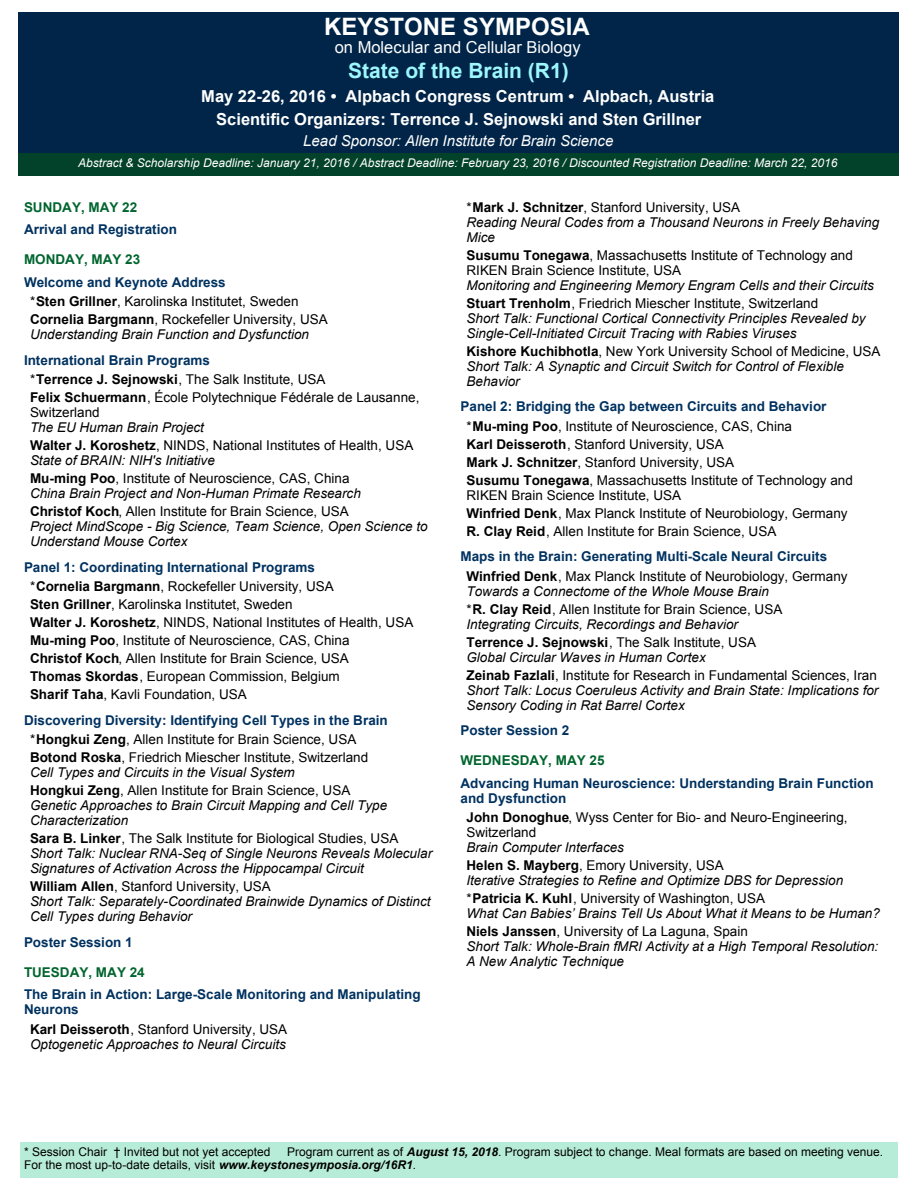
<style>
.page{position:relative;width:918px;height:1188px;background:#fff}
.page>*{position:absolute;margin:0;border:0;box-sizing:border-box;transform-origin:0 0}
.t1{font:700 24px "Arial";color:#fff}
.t2{font:700 21px "Arial";color:#9df7fd}
.t3{font:700 16.5px/22.5px "Arial";color:#fff;text-align:center}
.t4{font:16.5px "Arial";color:#fff}
.t5{font:italic 15px "Arial";color:#fff}
.t6{font:italic 13.5px/15px "Arial";color:#000}
.t7{font:13.5px/18px "Arial";color:#000}
.t8{font:700 13.5px/19.5px "Arial";color:#003260}
.t9{font:700 13.5px "Arial";color:#00652e}
.t10{font:12px/13.5px "Arial";color:#000}
.t11{font:italic 12px "Arial";color:#fff}
.s1{font-weight:700;color:#003260}
.s2{font-weight:700}
.s3{font-weight:700;font-style:normal}
.s4{font-style:normal}
.s5{font-weight:400;color:#000}
.s6{color:#000}
.s7{font-style:italic}
.s8{font-weight:700;font-style:italic}
</style>
<div class="page">
<div style="left:20px;top:1142px;width:877px;height:36px;background:#b7ecd8"></div>
<div style="left:18px;top:12px;width:881px;height:141px;background:#012548"></div>
<div style="left:18px;top:153px;width:881px;height:23px;background:#02412a"></div>
<h1 class="t1" style="left:324px;top:17px;width:267px">KEYSTONE SYMPOSIA</h1>
<p class="t4" style="left:335px;top:40px;width:247px">on Molecular and Cellular Biology</p>
<h2 class="t2" style="left:348px;top:63px;width:222px">State of the Brain (R1)</h2>
<p class="t3" style="left:201px;top:86px;width:515px">May 22-26, 2016 • Alpbach Congress Centrum • Alpbach, Austria<br>Scientific Organizers: Terrence J. Sejnowski and Sten Grillner</p>
<p class="t5" style="left:303px;top:135px;width:312px">Lead Sponsor: Allen Institute for Brain Science</p>
<p class="t11" style="left:78px;top:158px;width:761px">Abstract &amp; Scholarship Deadline: January 21, 2016 / Abstract Deadline: February 23, 2016 / Discounted Registration Deadline: March 22, 2016</p>
<p class="t9" style="left:24px;top:202px;width:115px">SUNDAY, MAY 22</p>
<p class="t8" style="left:24px;top:221px;width:155px">Arrival and Registration</p>
<p class="t9" style="left:24px;top:254px;width:118px">MONDAY, MAY 23</p>
<p class="t7" style="left:30px;top:273px;width:270px;line-height:19.5px;text-indent:-6px"><span class="s1">Welcome and Keynote Address<br></span>*<span class="s2">Sten Grillner</span>, Karolinska Institutet, Sweden</p>
<p class="t6" style="left:30px;top:313px;width:299px"><span class="s3">Cornelia Bargmann</span><span class="s4">, Rockefeller University, USA<br></span>Understanding Brain Function and Dysfunction</p>
<p class="t8" style="left:30px;top:351px;width:297px;text-indent:-6px">International Brain Programs<br><span class="s5">*</span><span class="s6">Terrence J. Sejnowski</span><span class="s5">, The Salk Institute, USA</span></p>
<p class="t7" style="left:30px;top:391px;width:391px;line-height:15px"><span class="s2">Felix Schuermann</span>, École Polytechnique Fédérale de Lausanne,<br>Switzerland</p>
<p class="t7" style="left:30px;top:420px;width:385px"><span class="s7">The EU Human Brain Project<br></span><span class="s2">Walter J. Koroshetz</span>, NINDS, National Institutes of Health, USA</p>
<p class="t7" style="left:30px;top:453px;width:321px"><span class="s7">State of BRAIN: NIH's Initiative<br></span><span class="s2">Mu-ming Poo</span>, Institute of Neuroscience, CAS, China</p>
<p class="t6" style="left:30px;top:485px;width:332px;line-height:18px">China Brain Project and Non-Human Primate Research<br><span class="s3">Christof Koch</span><span class="s4">, Allen Institute for Brain Science, USA</span></p>
<p class="t6" style="left:30px;top:520px;width:399px">Project MindScope - Big Science, Team Science, Open Science to<br>Understand Mouse Cortex</p>
<p class="t8" style="left:30px;top:558px;width:305px;text-indent:-6px">Panel 1: Coordinating International Programs <span class="s5">*</span><span class="s6">Cornelia Bargmann</span><span class="s5">, Rockefeller University, USA</span></p>
<p class="t7" style="left:30px;top:597px;width:385px"><span class="s2">Sten Grillner</span>, Karolinska Institutet, Sweden<br><span class="s2">Walter J. Koroshetz</span>, NINDS, National Institutes of Health, USA <span class="s2">Mu-ming Poo</span>, Institute of Neuroscience, CAS, China<br><span class="s2">Christof Koch</span>, Allen Institute for Brain Science, USA<br><span class="s2">Thomas Skordas</span>, European Commission, Belgium<br><span class="s2">Sharif Taha</span>, Kavli Foundation, USA</p>
<p class="t8" style="left:30px;top:711px;width:359px;text-indent:-6px">Discovering Diversity: Identifying Cell Types in the Brain <span class="s5">*</span><span class="s6">Hongkui Zeng</span><span class="s5">, Allen Institute for Brain Science, USA</span></p>
<p class="t7" style="left:30px;top:751px;width:340px;line-height:15px"><span class="s2">Botond Roska</span>, Friedrich Miescher Institute, Switzerland<br><span class="s7">Cell Types and Circuits in the Visual System</span></p>
<p class="t6" style="left:30px;top:784px;width:359px"><span class="s3">Hongkui Zeng</span><span class="s4">, Allen Institute for Brain Science, USA<br></span>Genetic Approaches to Brain Circuit Mapping and Cell Type<br>Characterization</p>
<p class="t6" style="left:30px;top:832px;width:404px"><span class="s3">Sara B. Linker</span><span class="s4">, The Salk Institute for Biological Studies, USA<br></span>Short Talk: Nuclear RNA-Seq of Single Neurons Reveals Molecular<br>Signatures of Activation Across the Hippocampal Circuit</p>
<p class="t6" style="left:30px;top:880px;width:402px"><span class="s3">William Allen</span><span class="s4">, Stanford University, USA<br></span>Short Talk: Separately-Coordinated Brainwide Dynamics of Distinct<br>Cell Types during Behavior</p>
<p class="t8" style="left:24px;top:933px;width:110px">Poster Session 1</p>
<p class="t9" style="left:24px;top:967px;width:122px">TUESDAY, MAY 24</p>
<p class="t8" style="left:24px;top:988px;width:398px;line-height:15px">The Brain in Action: Large-Scale Monitoring and Manipulating<br>Neurons</p>
<p class="t6" style="left:30px;top:1022px;width:259px"><span class="s3">Karl Deisseroth</span><span class="s4">, Stanford University, USA<br></span>Optogenetic Approaches to Neural Circuits</p>
<p class="t6" style="left:466px;top:200px;width:414px"><span class="s4">*</span><span class="s3">Mark J. Schnitzer</span><span class="s4">, Stanford University, USA<br></span>Reading Neural Codes from a Thousand Neurons in Freely Behaving<br>Mice</p>
<p class="t7" style="left:466px;top:249px;width:388px;line-height:15px"><span class="s2">Susumu Tonegawa</span>, Massachusetts Institute of Technology and<br>RIKEN Brain Science Institute, USA</p>
<p class="t6" style="left:466px;top:277px;width:409px;line-height:18px">Monitoring and Engineering Memory Engram Cells and their Circuits<br><span class="s3">Stuart Trenholm</span><span class="s4">, Friedrich Miescher Institute, Switzerland</span></p>
<p class="t6" style="left:466px;top:311px;width:401px">Short Talk: Functional Cortical Connectivity Principles Revealed by<br>Single-Cell-Initiated Circuit Tracing with Rabies Viruses</p>
<p class="t6" style="left:466px;top:344px;width:416px"><span class="s3">Kishore Kuchibhotla</span><span class="s4">, New York University School of Medicine, USA<br></span>Short Talk: A Synaptic and Circuit Switch for Control of Flexible<br>Behavior</p>
<p class="t8" style="left:466px;top:398px;width:362px;text-indent:-6px">Panel 2: Bridging the Gap between Circuits and Behavior <span class="s5">*</span><span class="s6">Mu-ming Poo</span><span class="s5">, Institute of Neuroscience, CAS, China</span></p>
<p class="t7" style="left:466px;top:436px;width:388px"><span class="s2">Karl Deisseroth</span>, Stanford University, USA<br><span class="s2">Mark J. Schnitzer</span>, Stanford University, USA<br><span class="s2">Susumu Tonegawa</span>, Massachusetts Institute of Technology and</p>
<p class="t7" style="left:466px;top:487px;width:383px">RIKEN Brain Science Institute, USA<br><span class="s2">Winfried Denk</span>, Max Planck Institute of Neurobiology, Germany<br><span class="s2">R. Clay Reid</span>, Allen Institute for Brain Science, USA</p>
<p class="t8" style="left:466px;top:548px;width:383px;text-indent:-6px">Maps in the Brain: Generating Multi-Scale Neural Circuits<br><span class="s6">Winfried Denk</span><span class="s5">, Max Planck Institute of Neurobiology, Germany</span></p>
<p class="t6" style="left:466px;top:583px;width:317px;line-height:18px">Towards a Connectome of the Whole Mouse Brain <span class="s4">*</span><span class="s3">R. Clay Reid</span><span class="s4">, Allen Institute for Brain Science, USA</span></p>
<p class="t6" style="left:466px;top:616px;width:291px;line-height:18px">Integrating Circuits, Recordings and Behavior<br><span class="s3">Terrence J. Sejnowski</span><span class="s4">, The Salk Institute, USA</span></p>
<p class="t7" style="left:466px;top:649px;width:412px"><span class="s7">Global Circular Waves in Human Cortex<br></span><span class="s2">Zeinab Fazlali</span>, Institute for Research in Fundamental Sciences, Iran</p>
<p class="t6" style="left:466px;top:683px;width:413px">Short Talk: Locus Coeruleus Activity and Brain State: Implications for<br>Sensory Coding in Rat Barrel Cortex</p>
<p class="t8" style="left:460px;top:722px;width:110px">Poster Session 2</p>
<p class="t9" style="left:460px;top:755px;width:146px">WEDNESDAY, MAY 25</p>
<p class="t8" style="left:460px;top:777px;width:415px;line-height:15px">Advancing Human Neuroscience: Understanding Brain Function and Dysfunction</p>
<p class="t7" style="left:466px;top:811px;width:383px;line-height:15px"><span class="s2">John Donoghue</span>, Wyss Center for Bio- and Neuro-Engineering,<br>Switzerland</p>
<p class="t6" style="left:466px;top:839px;width:259px;line-height:18px">Brain Computer Interfaces<br><span class="s3">Helen S. Mayberg</span><span class="s4">, Emory University, USA</span></p>
<p class="t6" style="left:466px;top:872px;width:378px;line-height:18px">Iterative Strategies to Refine and Optimize DBS for Depression <span class="s4">*</span><span class="s3">Patricia K. Kuhl</span><span class="s4">, University of Washington, USA</span></p>
<p class="t6" style="left:466px;top:905px;width:415px;line-height:18px">What Can Babies’ Brains Tell Us About What it Means to be Human?<br><span class="s3">Niels Janssen</span><span class="s4">, University of La Laguna, Spain</span></p>
<p class="t6" style="left:466px;top:940px;width:413px">Short Talk: Whole-Brain fMRI Activity at a High Temporal Resolution:<br>A New Analytic Technique</p>
<p class="t10" style="left:24px;top:1146px;width:248px">* Session Chair † Invited but not yet accepted</p>
<p class="t10" style="left:24px;top:1146px;width:860px;text-indent:263px">Program current as of <span class="s8">August 15, 2018</span>. Program subject to change. Meal formats are based on meeting venue.<br>For the most up-to-date details, visit <span class="s8">www.keystonesymposia.org/16R1</span>.</p>
</div>
